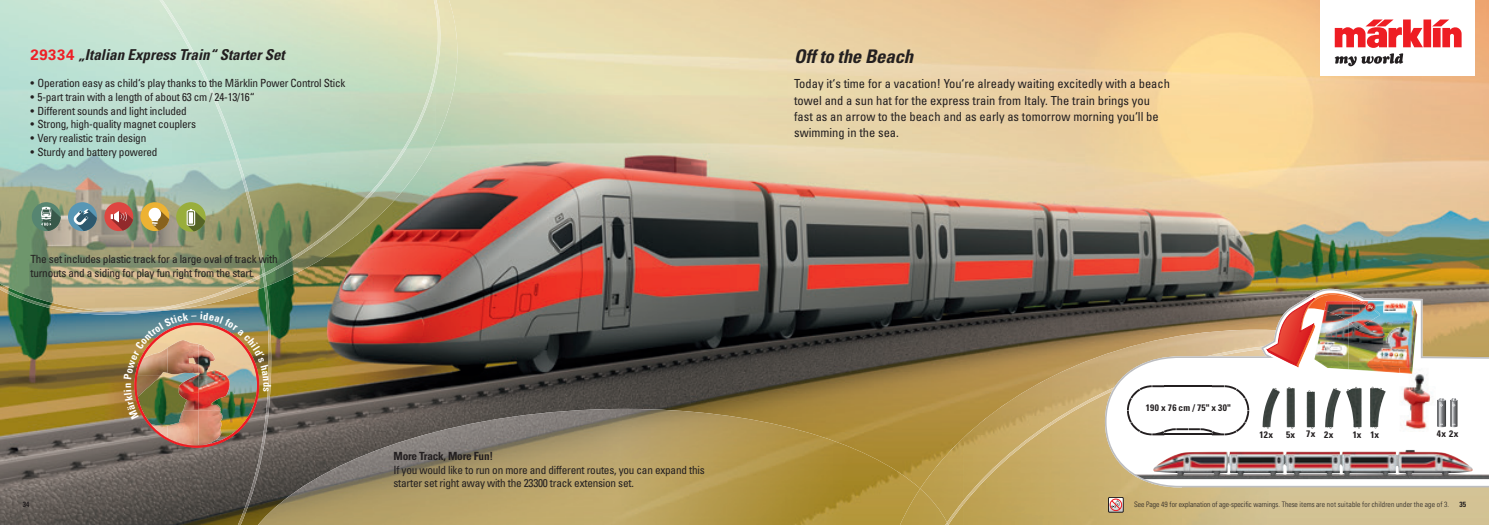
<style>
.page{position:relative;width:1489px;height:525px;background:#fff}
.page>*{position:absolute;margin:0;border:0;box-sizing:border-box;transform-origin:0 0}
.t1{font:italic 700 condensed 18.75px "Univers";letter-spacing:-.01em;color:#231f20}
.t2{font:italic 700 condensed 15px "Univers";color:#231f20}
.t3{font:condensed 12.5px/16.2px "Univers";color:#231f20}
.t4{font:condensed 11.25px/13.8px "Univers";letter-spacing:-.02em;color:#231f20}
.t5{font:700 condensed 11.25px "Univers";letter-spacing:-.02em;color:#231f20}
.t6{font:700 condensed 9.38px "Univers";letter-spacing:.035em;color:#231f20}
.t7{font:300 condensed 7.5px "Univers";color:#231f20}
.t8{font:700 condensed 7.5px "Univers";color:#231f20}
.s1{font-family:"Univers LT Std";font-style:normal;font-stretch:normal;color:#ee1f26}
</style>
<div class="page">
<img style="left:0;top:0;width:1488px;height:524px">
<img style="left:920px;top:437px;width:26px;height:51px">
<div style="left:1263px;top:487px;width:225px;height:37px;background:#d3c294"></div>
<img style="left:272px;top:408px;width:648px;height:116px">
<img style="left:900px;top:488px;width:46px;height:36px">
<img style="left:946px;top:346px;width:317px;height:178px">
<img style="left:238px;top:312px;width:34px;height:212px">
<img style="left:447px;top:0;width:15px;height:141px">
<img style="left:407px;top:178px;width:29px;height:22px">
<img style="left:365px;top:202px;width:30px;height:35px">
<img style="left:324px;top:239px;width:30px;height:25px">
<img style="left:280px;top:268px;width:34px;height:16px">
<img style="left:0;top:0;width:311px;height:267px">
<img style="left:311px;top:0;width:134px;height:178px">
<img style="left:311px;top:178px;width:71px;height:45px">
<img style="left:311px;top:222px;width:28px;height:22px">
<img style="left:0;top:267px;width:117px;height:19px">
<img style="left:159px;top:0;width:106px;height:267px">
<img style="left:0;top:286px;width:124px;height:28px">
<img style="left:406px;top:0;width:41px;height:148px">
<img style="left:365px;top:142px;width:42px;height:60px">
<img style="left:323px;top:197px;width:42px;height:42px">
<img style="left:274px;top:235px;width:50px;height:33px">
<img style="left:117px;top:267px;width:163px;height:45px">
<svg style="left:262px;top:272px;width:5px;height:15px"></svg>
<svg style="left:1104px;top:288px;width:384px;height:199px"></svg>
<svg style="left:1266px;top:292px;width:113px;height:74px"></svg>
<svg style="left:1126px;top:385px;width:123px;height:50px"></svg>
<svg style="left:1329px;top:388px;width:6px;height:10px"></svg>
<svg style="left:1345px;top:386px;width:10px;height:12px"></svg>
<svg style="left:1369px;top:386px;width:2px;height:12px"></svg>
<svg style="left:1306px;top:390px;width:3px;height:13px"></svg>
<svg style="left:1286px;top:387px;width:2px;height:15px"></svg>
<svg style="left:1268px;top:387px;width:7px;height:8px"></svg>
<img style="left:1399px;top:368px;width:36px;height:63px">
<svg style="left:1436px;top:398px;width:21px;height:29px"></svg>
<img style="left:1318px;top:310px;width:30px;height:27px">
<img style="left:1348px;top:301px;width:68px;height:71px">
<img style="left:1314px;top:337px;width:34px;height:32px">
<img style="left:1324px;top:301px;width:27px;height:23px">
<img style="left:1351px;top:301px;width:28px;height:27px">
<img style="left:1358px;top:301px;width:21px;height:14px">
<svg style="left:1399px;top:368px;width:13px;height:5px"></svg>
<div style="left:176px;top:202px;width:29px;height:29px;background:#99ae3c;border-radius:50%"></div>
<svg style="left:187px;top:209px;width:18px;height:22px"></svg>
<div style="left:68px;top:202px;width:29px;height:29px;background:#5897b5;border-radius:50%"></div>
<svg style="left:73px;top:209px;width:24px;height:22px"></svg>
<div style="left:140px;top:202px;width:29px;height:29px;background:#edb233;border-radius:50%"></div>
<svg style="left:149px;top:208px;width:20px;height:22px"></svg>
<div style="left:32px;top:202px;width:29px;height:29px;background:#568571;border-radius:50%"></div>
<svg style="left:41px;top:207px;width:20px;height:24px"></svg>
<div style="left:104px;top:202px;width:29px;height:29px;background:#de4641;border-radius:50%"></div>
<svg style="left:111px;top:211px;width:22px;height:19px"></svg>
<svg style="left:1108px;top:497px;width:15px;height:15px"></svg>
<div style="left:1320px;top:0;width:154px;height:76px;background:#fff"></div>
<svg style="left:1334px;top:20px;width:127px;height:46px"></svg>
<img style="left:124px;top:311px;width:147px;height:136px">
<h2 class="t2" style="left:30px;top:45px;width:256px"><span class="s1">29334</span> „Italian Express Train“ Starter Set</h2>
<p class="t4" style="left:30px;top:76px;width:316px">• Operation easy as child‘s play thanks to the Märklin Power Control Stick</p>
<p class="t4" style="left:30px;top:90px;width:226px">• 5-part train with a length of about 63 cm / 24-13/16“</p>
<p class="t4" style="left:30px;top:103px;width:158px">• Different sounds and light included</p>
<p class="t4" style="left:30px;top:117px;width:167px">• Strong, high-quality magnet couplers</p>
<p class="t4" style="left:30px;top:131px;width:117px">• Very realistic train design</p>
<p class="t4" style="left:30px;top:145px;width:129px">• Sturdy and battery powered</p>
<p class="t4" style="left:30px;top:251px;width:249px">The set includes plastic track for a large oval of track with turnouts and a siding for play fun right from the start.</p>
<p class="t5" style="left:393px;top:448px;width:101px">More Track, More Fun!</p>
<p class="t4" style="left:393px;top:462px;width:312px">If you would like to run on more and different routes, you can expand this starter set right away with the 23300 track extension set.</p>
<h1 class="t1" style="left:794px;top:45px;width:121px">Off to the Beach</h1>
<p class="t3" style="left:794px;top:75px;width:377px">Today it‘s time for a vacation! You‘re already waiting excitedly with a beach towel and a sun hat for the express train from Italy. The train brings you fast as an arrow to the beach and as early as tomorrow morning you‘ll be swimming in the sea.</p>
<p class="t6" style="left:1145px;top:402px;width:86px">190 x 76 cm / 75" x 30"</p>
<p class="t6" style="left:1259px;top:428px;width:15px">12x</p>
<p class="t6" style="left:1286px;top:428px;width:49px">5x 7x 2x</p>
<p class="t6" style="left:1352px;top:428px;width:28px">1x 1x</p>
<p class="t6" style="left:1436px;top:428px;width:23px">4x 2x</p>
<p class="t7" style="left:1134px;top:499px;width:316px">See Page 49 for explanation of age-specific warnings. These items are not suitable for children under the age of 3.</p>
<p class="t8" style="left:23px;top:499px;width:8px">34</p>
<p class="t8" style="left:1459px;top:499px;width:8px">35</p>
</div>
